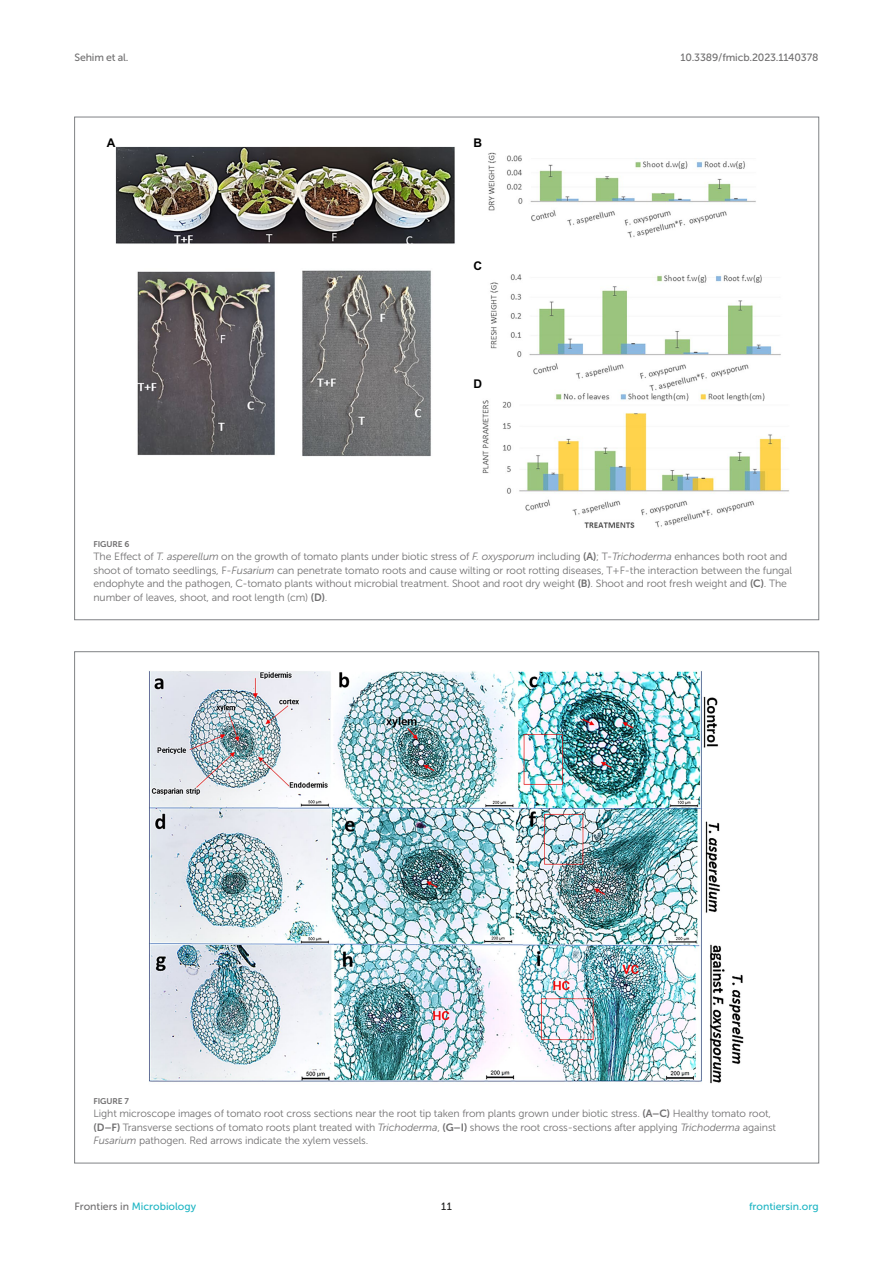
<style>
.page{position:relative;width:893px;height:1263px;background:#fff}
.page>*{position:absolute;margin:0;border:0;box-sizing:border-box;transform-origin:0 0}
.t1{font:700 12px "Arial";color:#000}
.FIG_LEG{font:10.5px/13.5px "Museo Sans 300";letter-spacing:-.01em;color:#706f70}
.t2{font:10.5px "Museo Sans 500";color:#1db5c3}
.t3{font:10.5px "Museo Sans 500";letter-spacing:-.015em;color:#706f70}
.t4{font:10.5px "Museo Sans 500";color:#1b1c1b}
.FIG_HD{font:8.25px "Museo Sans 700";letter-spacing:-.01em;color:#706f70}
.s1{font-style:italic}
.s2{font-family:"Museo Sans 700"}
.s3{color:#706f70}
</style>
<div class="page">
<img style="left:115px;top:146px;width:674px;height:382px">
<img style="left:149px;top:671px;width:595px;height:413px">
<p class="t3" style="left:74px;top:51px;width:56px">Sehim et al.</p>
<p class="t3" style="left:680px;top:51px;width:140px">10.3389/fmicb.2023.1140378</p>
<p class="t1" style="left:107px;top:134px;width:10px">A</p>
<p class="t1" style="left:473px;top:134px;width:10px">B</p>
<p class="t1" style="left:473px;top:257px;width:10px">C</p>
<p class="t1" style="left:473px;top:375px;width:10px">D</p>
<p class="FIG_HD" style="left:94px;top:539px;width:37px">FIGURE 6</p>
<p class="FIG_LEG" style="left:94px;top:550px;width:700px">The Effect of <span class="s1">T. asperellum</span> on the growth of tomato plants under biotic stress of <span class="s1">F. oxysporum</span> including <span class="s2">(A)</span>; T-<span class="s1">Trichoderma</span> enhances both root and shoot of tomato seedlings, F-<span class="s1">Fusarium</span> can penetrate tomato roots and cause wilting or root rotting diseases, T + F-the interaction between the fungal endophyte and the pathogen, C-tomato plants without microbial treatment. Shoot and root dry weight <span class="s2">(B)</span>. Shoot and root fresh weight and <span class="s2">(C)</span>. The number of leaves, shoot, and root length (cm) <span class="s2">(D)</span>.</p>
<p class="FIG_HD" style="left:94px;top:1096px;width:37px">FIGURE 7</p>
<p class="FIG_LEG" style="left:94px;top:1107px;width:684px">Light microscope images of tomato root cross sections near the root tip taken from plants grown under biotic stress. <span class="s2">(A–C)</span> Healthy tomato root, <span class="s2">(D–F)</span> Transverse sections of tomato roots plant treated with <span class="s1">Trichoderma</span>, <span class="s2">(G–I)</span> shows the root cross-sections after applying <span class="s1">Trichoderma</span> against<br><span class="s1">Fusarium</span> pathogen. Red arrows indicate the xylem vessels.</p>
<p class="t2" style="left:74px;top:1200px;width:123px"><span class="s3">Frontiers in</span> Microbiology</p>
<p class="t4" style="left:441px;top:1200px;width:12px">11</p>
<p class="t2" style="left:749px;top:1200px;width:71px">frontiersin.org</p>
</div>
